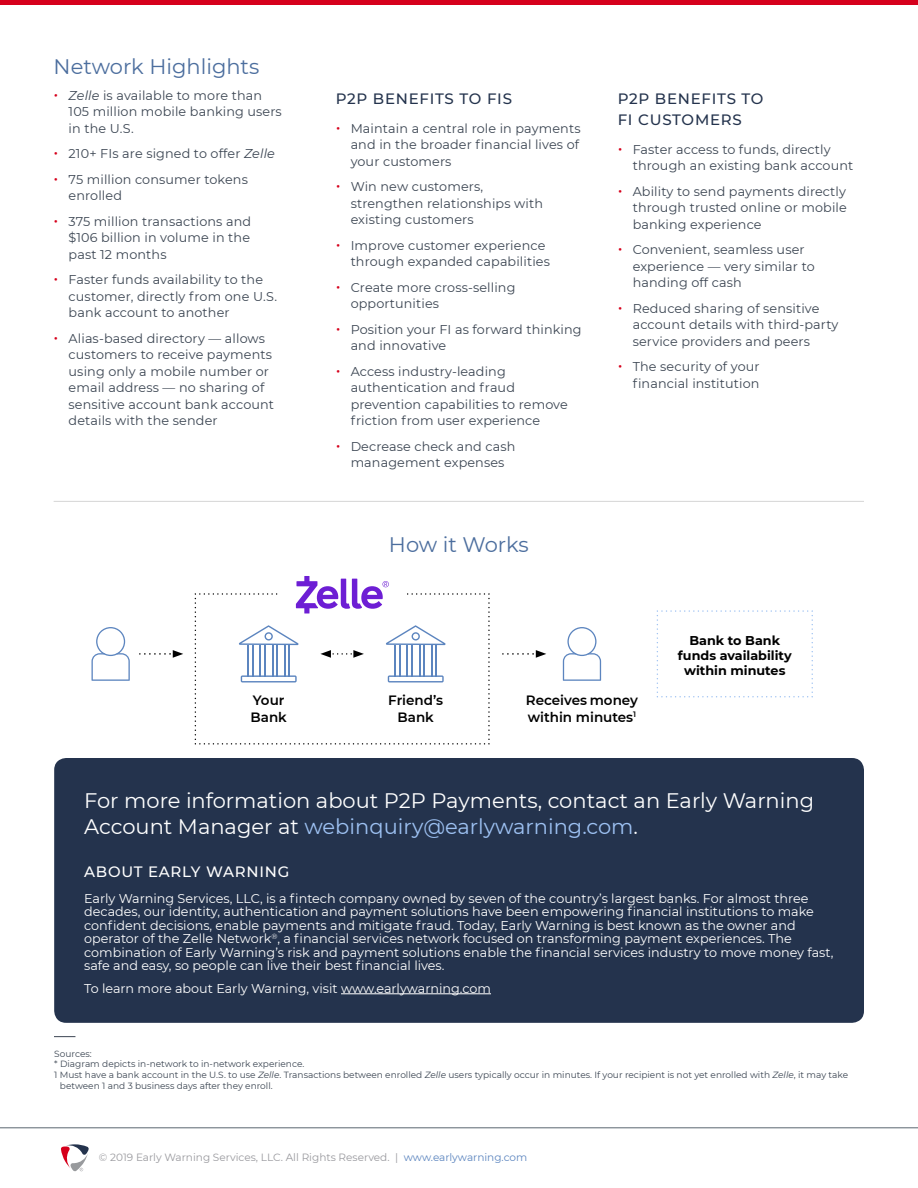
<style>
.page{position:relative;width:918px;height:1188px;background:#fff}
.page>*{position:absolute;margin:0;border:0;box-sizing:border-box;transform-origin:0 0}
.CTA_subhead_1{font:21px/25.5px "Montserrat";color:#fff}
.Subhead_1{font:21px "Montserrat";color:#4c6e9e}
.Subhead_2{font:500 15px/21px "Montserrat";letter-spacing:.05em;color:#24334d}
.CTA_subhead_2{font:500 15px "Montserrat";letter-spacing:.05em;color:#fff}
.Body{font:600 13.5px/16.5px "Montserrat";color:#000}
.t1{font:12.75px/16.5px "Montserrat";letter-spacing:.01em;color:#3b4552}
.CTA_body{font:12.75px/13.5px "Montserrat";color:#fff}
.Body-2{font:700 12.75px/15.3px "Montserrat";color:#000;text-align:center}
.t2{font:10.5px "Montserrat";color:#99999e}
.Footnote{font:9px/10.8px "Montserrat";color:#3b4552}
.s1{font-style:italic;font-size:16.5px;color:#d6001c}
.s2{font-style:italic}
.s3{font-size:16.5px;color:#d6001c}
.s4{color:#9dc1f2}
.s5{color:#5c85bf}
</style>
<div class="page">
<hr style="left:0;top:1127px;width:918px;height:1px;background:#5b6671">
<svg style="left:61px;top:1144px;width:28px;height:27px"></svg>
<svg style="left:54px;top:1036px;width:21px;height:1px"></svg>
<div style="left:54px;top:758px;width:810px;height:265px;background:#24334d;border-radius:12px"></div>
<hr style="left:341px;top:993px;width:150px;height:1px;background:#fff">
<hr style="left:54px;top:501px;width:810px;height:1px;background:#d5d5d5">
<svg style="left:140px;top:650px;width:43px;height:8px"></svg>
<svg style="left:503px;top:650px;width:43px;height:8px"></svg>
<svg style="left:657px;top:610px;width:156px;height:88px"></svg>
<svg style="left:195px;top:576px;width:295px;height:169px"></svg>
<hr style="left:248px;top:645px;width:1px;height:31px;background:#5c85bf">
<hr style="left:260px;top:645px;width:1px;height:31px;background:#5c85bf">
<hr style="left:272px;top:645px;width:1px;height:31px;background:#5c85bf">
<hr style="left:284px;top:645px;width:1px;height:31px;background:#5c85bf">
<hr style="left:252px;top:645px;width:1px;height:31px;background:#5c85bf">
<hr style="left:264px;top:645px;width:1px;height:31px;background:#5c85bf">
<hr style="left:276px;top:645px;width:2px;height:31px;background:#5c85bf">
<hr style="left:288px;top:645px;width:2px;height:31px;background:#5c85bf">
<svg style="left:563px;top:627px;width:38px;height:54px"></svg>
<svg style="left:92px;top:627px;width:38px;height:54px"></svg>
<hr style="left:0;top:0;width:918px;height:4px;background:#d6001c">
<p class="Subhead_1" style="left:54px;top:52px;width:207px">Network Highlights</p>
<p class="t1" style="left:69px;top:87px;width:215px;text-indent:-15px"><span class="s1">•</span> <span class="s2">Zelle</span> is available to more than<br>105 million mobile banking users in the U.S.</p>
<p class="t1" style="left:54px;top:145px;width:223px"><span class="s3">•</span> 210+ FIs are signed to offer <span class="s2">Zelle</span></p>
<p class="t1" style="left:69px;top:171px;width:181px;text-indent:-15px"><span class="s3">•</span> 75 million consumer tokens enrolled</p>
<p class="t1" style="left:69px;top:213px;width:184px;text-align:justify;text-indent:-15px"><span class="s3">•</span> 375 million transactions and $106 billion in volume in the past 12 months</p>
<p class="t1" style="left:69px;top:271px;width:210px;text-indent:-15px"><span class="s3">•</span> Faster funds availability to the customer, directly from one U.S. bank account to another</p>
<p class="t1" style="left:69px;top:330px;width:207px;text-indent:-15px"><span class="s3">•</span> Alias-based directory — allows customers to receive payments using only a mobile number or email address — no sharing of sensitive account bank account details with the sender</p>
<p class="Subhead_2" style="left:336px;top:88px;width:178px">P2P BENEFITS TO FIS</p>
<p class="t1" style="left:351px;top:120px;width:231px;text-align:justify;text-indent:-15px"><span class="s3">•</span> Maintain a central role in payments and in the broader financial lives of your customers</p>
<p class="t1" style="left:351px;top:178px;width:194px;text-indent:-15px"><span class="s3">•</span> Win new customers, strengthen relationships with existing customers</p>
<p class="t1" style="left:351px;top:237px;width:201px;text-indent:-15px"><span class="s3">•</span> Improve customer experience through expanded capabilities</p>
<p class="t1" style="left:351px;top:279px;width:166px;text-indent:-15px"><span class="s3">•</span> Create more cross-selling opportunities</p>
<p class="t1" style="left:351px;top:321px;width:233px;text-indent:-15px"><span class="s3">•</span> Position your FI as forward thinking and innovative</p>
<p class="t1" style="left:351px;top:363px;width:219px;text-indent:-15px"><span class="s3">•</span> Access industry-leading authentication and fraud prevention capabilities to remove friction from user experience</p>
<p class="t1" style="left:336px;top:438px;width:181px;text-align:center"><span class="s3">•</span> Decrease check and cash management expenses</p>
<p class="Subhead_1" style="left:389px;top:530px;width:141px">How it Works</p>
<p class="Subhead_2" style="left:618px;top:88px;width:147px">P2P BENEFITS TO<br>FI CUSTOMERS</p>
<p class="t1" style="left:633px;top:141px;width:222px;text-indent:-15px"><span class="s3">•</span> Faster access to funds, directly through an existing bank account</p>
<p class="t1" style="left:633px;top:183px;width:216px;text-align:justify;text-indent:-15px"><span class="s3">•</span> Ability to send payments directly through trusted online or mobile banking experience</p>
<p class="t1" style="left:633px;top:241px;width:184px;text-indent:-15px"><span class="s3">•</span> Convenient, seamless user experience — very similar to handing off cash</p>
<p class="t1" style="left:633px;top:300px;width:207px;text-indent:-15px"><span class="s3">•</span> Reduced sharing of sensitive account details with third-party service providers and peers</p>
<p class="t1" style="left:618px;top:358px;width:143px;text-align:right"><span class="s3">•</span> The security of your financial institution</p>
<p class="Body-2" style="left:678px;top:632px;width:115px">Bank to Bank funds availability within minutes</p>
<p class="Body" style="left:251px;top:692px;width:38px">Your<br>Bank</p>
<p class="Body" style="left:388px;top:692px;width:56px;text-align:center">Friend’s<br>Bank</p>
<p class="Body" style="left:526px;top:692px;width:114px">Receives money within minutes<sup>1</sup></p>
<p class="CTA_subhead_1" style="left:84px;top:787px;width:731px">For more information about P2P Payments, contact an Early Warning<br>Account Manager at <span class="s4">webinquiry@earlywarning.com</span>.</p>
<p class="CTA_subhead_2" style="left:84px;top:862px;width:207px">ABOUT EARLY WARNING</p>
<p class="CTA_body" style="left:84px;top:891px;width:751px">Early Warning Services, LLC, is a fintech company owned by seven of the country’s largest banks. For almost three decades, our identity, authentication and payment solutions have been empowering financial institutions to make confident decisions, enable payments and mitigate fraud. Today, Early Warning is best known as the owner and operator of the Zelle Network<sup>®</sup>, a financial services network focused on transforming payment experiences. The combination of Early Warning’s risk and payment solutions enable the financial services industry to move money fast, safe and easy, so people can live their best financial lives.</p>
<p class="CTA_body" style="left:84px;top:981px;width:408px">To learn more about Early Warning, visit www.earlywarning.com</p>
<p class="Footnote" style="left:54px;top:1048px;width:39px">Sources:</p>
<p class="Footnote" style="left:54px;top:1058px;width:252px">* Diagram depicts in-network to in-network experience.</p>
<p class="Footnote" style="left:60px;top:1069px;width:790px;text-indent:-6px">1 Must have a bank account in the U.S. to use <span class="s2">Zelle</span>. Transactions between enrolled <span class="s2">Zelle</span> users typically occur in minutes. If your recipient is not yet enrolled with <span class="s2">Zelle</span>, it may take between 1 and 3 business days after they enroll.</p>
<p class="t2" style="left:99px;top:1150px;width:430px">© 2019 Early Warning Services, LLC. All Rights Reserved. | <span class="s5">www.earlywarning.com</span></p>
</div>
